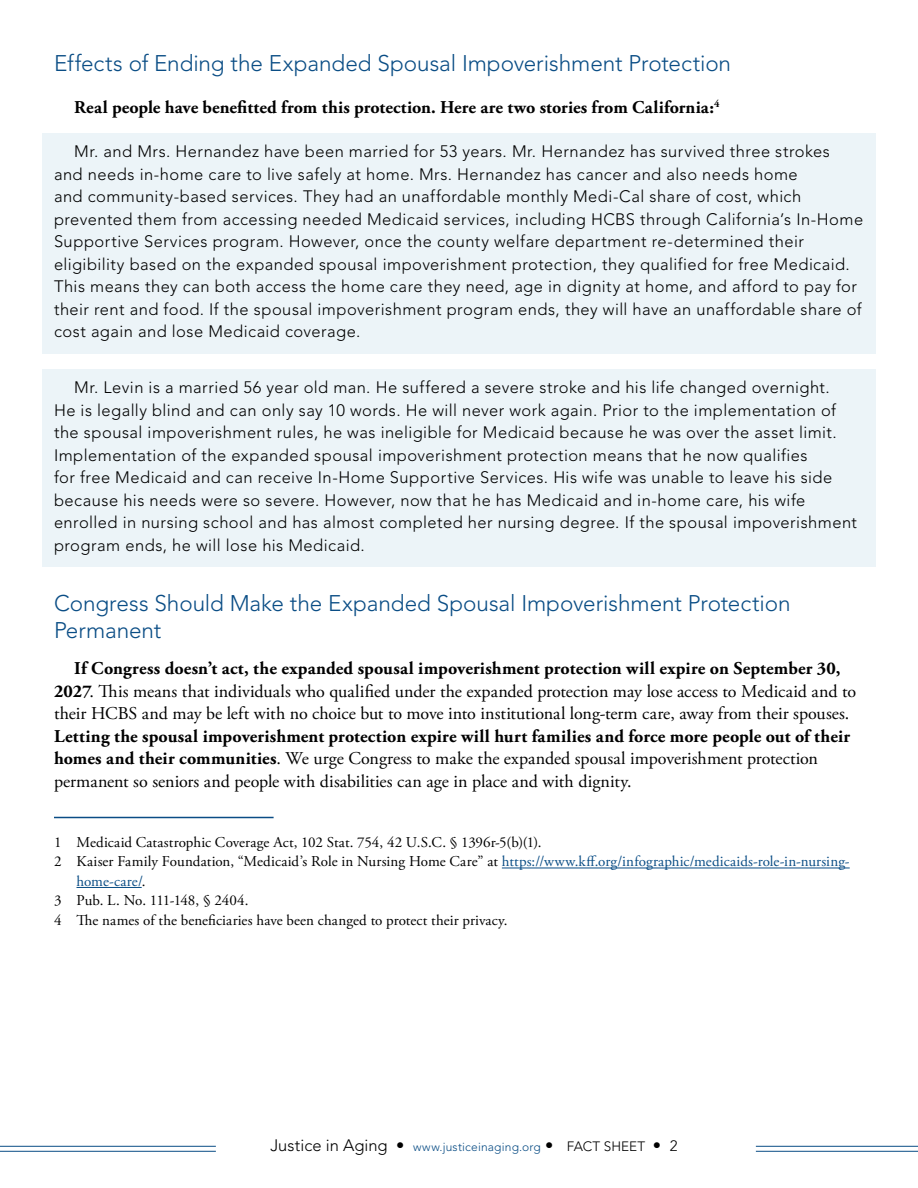
<style>
.page{position:relative;width:918px;height:1188px;background:#fff}
.page>*{position:absolute;margin:0;border:0;box-sizing:border-box;transform-origin:0 0}
.Subhead_1{font:300 22.5px/27px "Avenir LT Std";letter-spacing:-.005em;color:#0a4d85}
.Body_Text{font:18px/22.5px "Adobe Garamond Pro";color:#000}
.Body_Text-2{font:700 18px "Adobe Garamond Pro";letter-spacing:.005em;color:#000}
.Body_Text-3{font:300 16.5px/22.5px "Avenir LT Std";letter-spacing:.025em;color:#000}
.BODY_FOOTNOTE_STYLE{font:15px "Adobe Garamond Pro";letter-spacing:.005em;color:#000}
.BODY_FOOTNOTE_STYLE-2{font:15px/19.5px "Adobe Garamond Pro";letter-spacing:.01em;color:#0a4d85}
.t1{font:300 12px "Avenir LT Std";letter-spacing:.015em;color:#0a4d85}
.s1{font-weight:700}
.s2{color:#000}
.s3{font-size:16.5px;color:#000}
.s4{font-size:13.5px;color:#000}
.s5{font-size:15px;color:#000}
</style>
<div class="page">
<hr style="left:0;top:1151px;width:216px;height:1px;background:#0a4d85">
<hr style="left:0;top:1146px;width:216px;height:1px;background:#0a4d85">
<hr style="left:756px;top:1151px;width:162px;height:1px;background:#0a4d85">
<hr style="left:756px;top:1146px;width:162px;height:1px;background:#0a4d85">
<hr style="left:54px;top:817px;width:220px;height:1px;background:#0a4d85">
<div style="left:42px;top:133px;width:834px;height:220px;background:#ecf4f8"></div>
<div style="left:42px;top:369px;width:834px;height:198px;background:#ecf4f8"></div>
<hr style="left:502px;top:868px;width:348px;height:1px;background:#0a4d85">
<hr style="left:76px;top:887px;width:66px;height:1px;background:#0a4d85">
<p class="Subhead_1" style="left:54px;top:50px;width:679px">Effects of Ending the Expanded Spousal Impoverishment Protection</p>
<p class="Body_Text-2" style="left:74px;top:97px;width:647px">Real people have benefitted from this protection. Here are two stories from California:<sup>4</sup></p>
<p class="Body_Text-3" style="left:54px;top:140px;width:811px;text-indent:20px">Mr. and Mrs. Hernandez have been married for 53 years. Mr. Hernandez has survived three strokes<br>and needs in-home care to live safely at home. Mrs. Hernandez has cancer and also needs home<br>and community-based services. They had an unaffordable monthly Medi-Cal share of cost, which prevented them from accessing needed Medicaid services, including HCBS through California’s In-Home Supportive Services program. However, once the county welfare department re-determined their eligibility based on the expanded spousal impoverishment protection, they qualified for free Medicaid.<br>This means they can both access the home care they need, age in dignity at home, and afford to pay for their rent and food. If the spousal impoverishment program ends, they will have an unaffordable share of cost again and lose Medicaid coverage.</p>
<p class="Body_Text-3" style="left:54px;top:376px;width:805px;text-indent:20px">Mr. Levin is a married 56 year old man. He suffered a severe stroke and his life changed overnight.<br>He is legally blind and can only say 10 words. He will never work again. Prior to the implementation of the spousal impoverishment rules, he was ineligible for Medicaid because he was over the asset limit.<br>Implementation of the expanded spousal impoverishment protection means that he now qualifies<br>for free Medicaid and can receive In-Home Supportive Services. His wife was unable to leave his side because his needs were so severe. However, now that he has Medicaid and in-home care, his wife enrolled in nursing school and has almost completed her nursing degree. If the spousal impoverishment program ends, he will lose his Medicaid.</p>
<p class="Subhead_1" style="left:54px;top:590px;width:738px">Congress Should Make the Expanded Spousal Impoverishment Protection<br>Permanent</p>
<p class="Body_Text" style="left:54px;top:658px;width:804px;text-indent:20px"><span class="s1">If Congress doesn’t act, the expanded spousal impoverishment protection will expire on September 30, 2027</span>. This means that individuals who qualified under the expanded protection may lose access to Medicaid and to their HCBS and may be left with no choice but to move into institutional long-term care, away from their spouses.<br><span class="s1">Letting the spousal impoverishment protection expire will hurt families and force more people out of their homes and their communities</span>. We urge Congress to make the expanded spousal impoverishment protection permanent so seniors and people with disabilities can age in place and with dignity.</p>
<p class="BODY_FOOTNOTE_STYLE" style="left:54px;top:833px;width:489px">1 Medicaid Catastrophic Coverage Act, 102 Stat. 754, 42 U.S.C. § 1396r-5(b)(1).</p>
<p class="BODY_FOOTNOTE_STYLE-2" style="left:76px;top:853px;width:775px;text-indent:-22px"><span class="s2">2 Kaiser Family Foundation, “Medicaid’s Role in Nursing Home Care” at</span> https://www.kff.org/infographic/medicaids-role-in-nursing&shy;home-care/<span class="s2">.</span></p>
<p class="BODY_FOOTNOTE_STYLE" style="left:54px;top:892px;width:196px">3 Pub. L. No. 111-148, § 2404.</p>
<p class="BODY_FOOTNOTE_STYLE" style="left:54px;top:911px;width:455px">4 The names of the beneficiaries have been changed to protect their privacy.</p>
<p class="t1" style="left:270px;top:1140px;width:409px"><span class="s3">Justice in Aging •</span> www.justiceinaging.org <span class="s3">•</span> <span class="s4">FACT SHEET</span> <span class="s3">•</span> <span class="s5">2</span></p>
</div>
